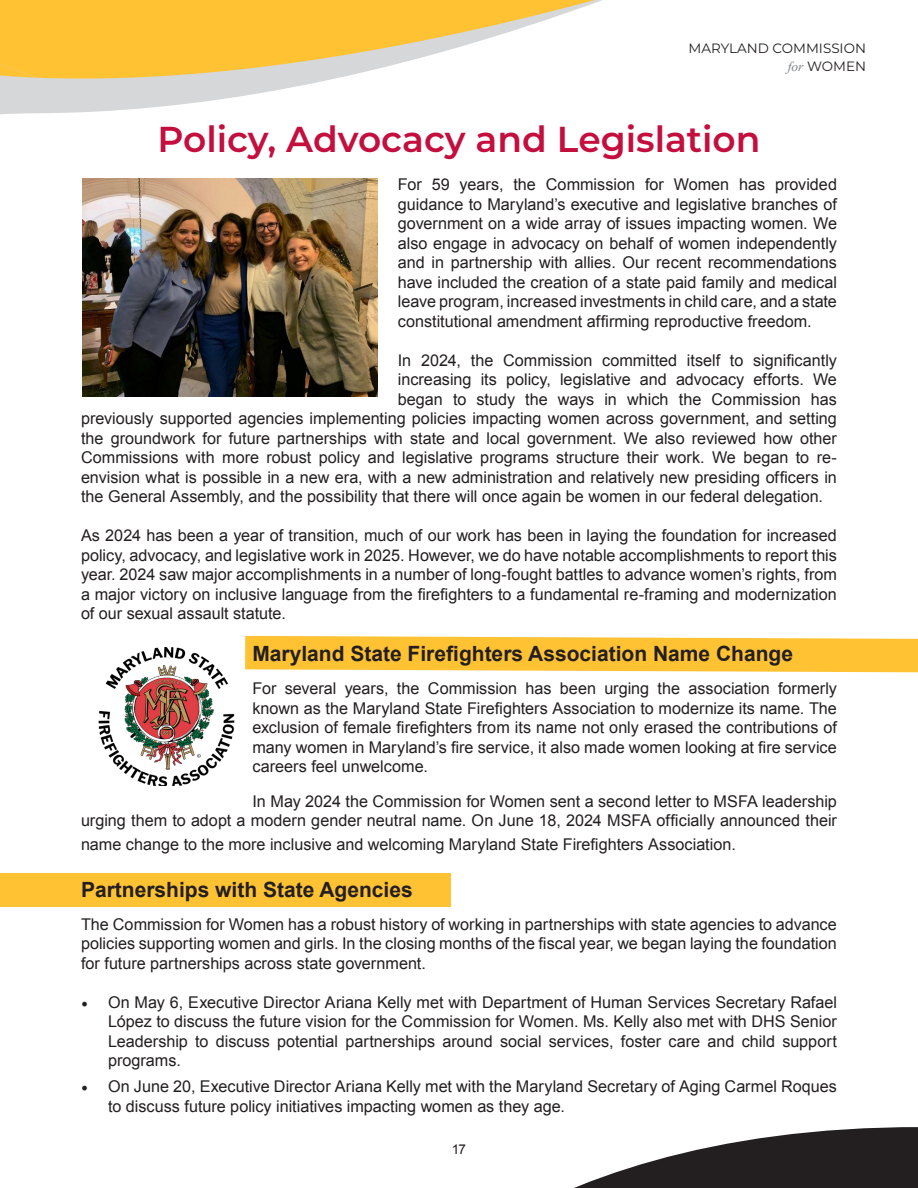
<style>
.page{position:relative;width:918px;height:1188px;background:#fff}
.page>*{position:absolute;margin:0;border:0;box-sizing:border-box;transform-origin:0 0}
.t1{font:600 36px "Montserrat";color:#c40e3e}
.t2{font:700 21px "Arial";color:#231f20}
.t3{font:16.2px/19.5px "Arial";color:#231f20;text-align:justify}
.t4{font:13.5px/18px "Montserrat";color:#231f20;text-align:right}
.t5{font:13.5px "Arial";color:#231f20}
.s1{font-family:"Times New Roman";font-style:italic;color:#808285}
.s2{font-family:"Minion Pro";font-size:18px}
</style>
<div class="page">
<svg style="left:574px;top:1127px;width:344px;height:61px"></svg>
<svg style="left:0;top:0;width:602px;height:114px"></svg>
<svg style="left:0;top:0;width:595px;height:79px;fill:#ffc233"></svg>
<img style="left:83px;top:178px;width:295px;height:218px">
<img style="left:98px;top:648px;width:137px;height:138px">
<svg style="left:245px;top:636px;width:673px;height:36px;background:#ffc641"></svg>
<div style="left:0;top:874px;width:450px;height:33px;background:#ffc233"></div>
<p class="t4" style="left:688px;top:38px;width:179px">MARYLAND COMMISSION <span class="s1">for</span> WOMEN</p>
<p class="t1" style="left:158px;top:114px;width:604px">Policy, Advocacy and Legislation</p>
<p class="t3" style="left:398px;top:175px;width:441px">For 59 years, the Commission for Women has provided guidance to Maryland’s executive and legislative branches of government on a wide array of issues impacting women. We also engage in advocacy on behalf of women independently and in partnership with allies. Our recent recommendations have included the creation of a state paid family and medical leave program, increased investments in child care, and a state constitutional amendment affirming reproductive freedom.</p>
<p class="t3" style="left:398px;top:350px;width:441px">In 2024, the Commission committed itself to significantly</p>
<p class="t3" style="left:398px;top:370px;width:441px">increasing its policy, legislative and advocacy efforts. We</p>
<p class="t3" style="left:398px;top:389px;width:441px">began to study the ways in which the Commission has</p>
<p class="t3" style="left:81px;top:409px;width:758px">previously supported agencies implementing policies impacting women across government, and setting</p>
<p class="t3" style="left:81px;top:428px;width:757px">the groundwork for future partnerships with state and local government. We also reviewed how other</p>
<p class="t3" style="left:81px;top:448px;width:757px">Commissions with more robust policy and legislative programs structure their work. We began to re-</p>
<p class="t3" style="left:81px;top:467px;width:757px">envision what is possible in a new era, with a new administration and relatively new presiding officers in</p>
<p class="t3" style="left:81px;top:487px;width:744px">the General Assembly, and the possibility that there will once again be women in our federal delegation.</p>
<p class="t3" style="left:81px;top:526px;width:758px">As 2024 has been a year of transition, much of our work has been in laying the foundation for increased policy, advocacy, and legislative work in 2025. However, we do have notable accomplishments to report this year. 2024 saw major accomplishments in a number of long-fought battles to advance women’s rights, from a major victory on inclusive language from the firefighters to a fundamental re-framing and modernization of our sexual assault statute.</p>
<p class="t2" style="left:252px;top:640px;width:542px">Maryland State Firefighters Association Name Change</p>
<p class="t3" style="left:252px;top:679px;width:586px">For several years, the Commission has been urging the association formerly known as the Maryland State Firefighters Association to modernize its name. The exclusion of female firefighters from its name not only erased the contributions of many women in Maryland’s fire service, it also made women looking at fire service careers feel unwelcome.</p>
<p class="t3" style="left:81px;top:791px;width:757px;text-align:right">In May 2024 the Commission for Women sent a second letter to MSFA leadership<br>urging them to adopt a modern gender neutral name. On June 18, 2024 MSFA officially announced their</p>
<p class="t3" style="left:81px;top:835px;width:656px">name change to the more inclusive and welcoming Maryland State Firefighters Association.</p>
<p class="t2" style="left:81px;top:875px;width:333px">Partnerships with State Agencies</p>
<p class="t3" style="left:81px;top:914px;width:757px">The Commission for Women has a robust history of working in partnerships with state agencies to advance policies supporting women and girls. In the closing months of the fiscal year, we began laying the foundation for future partnerships across state government.</p>
<p class="t3" style="left:108px;top:992px;width:731px;text-indent:-27px"><span class="s2">•</span> On May 6, Executive Director Ariana Kelly met with Department of Human Services Secretary Rafael López to discuss the future vision for the Commission for Women. Ms. Kelly also met with DHS Senior Leadership to discuss potential partnerships around social services, foster care and child support programs.</p>
<p class="t3" style="left:108px;top:1077px;width:730px;text-indent:-27px"><span class="s2">•</span> On June 20, Executive Director Ariana Kelly met with the Maryland Secretary of Aging Carmel Roques to discuss future policy initiatives impacting women as they age.</p>
<p class="t5" style="left:452px;top:1140px;width:16px">17</p>
</div>
